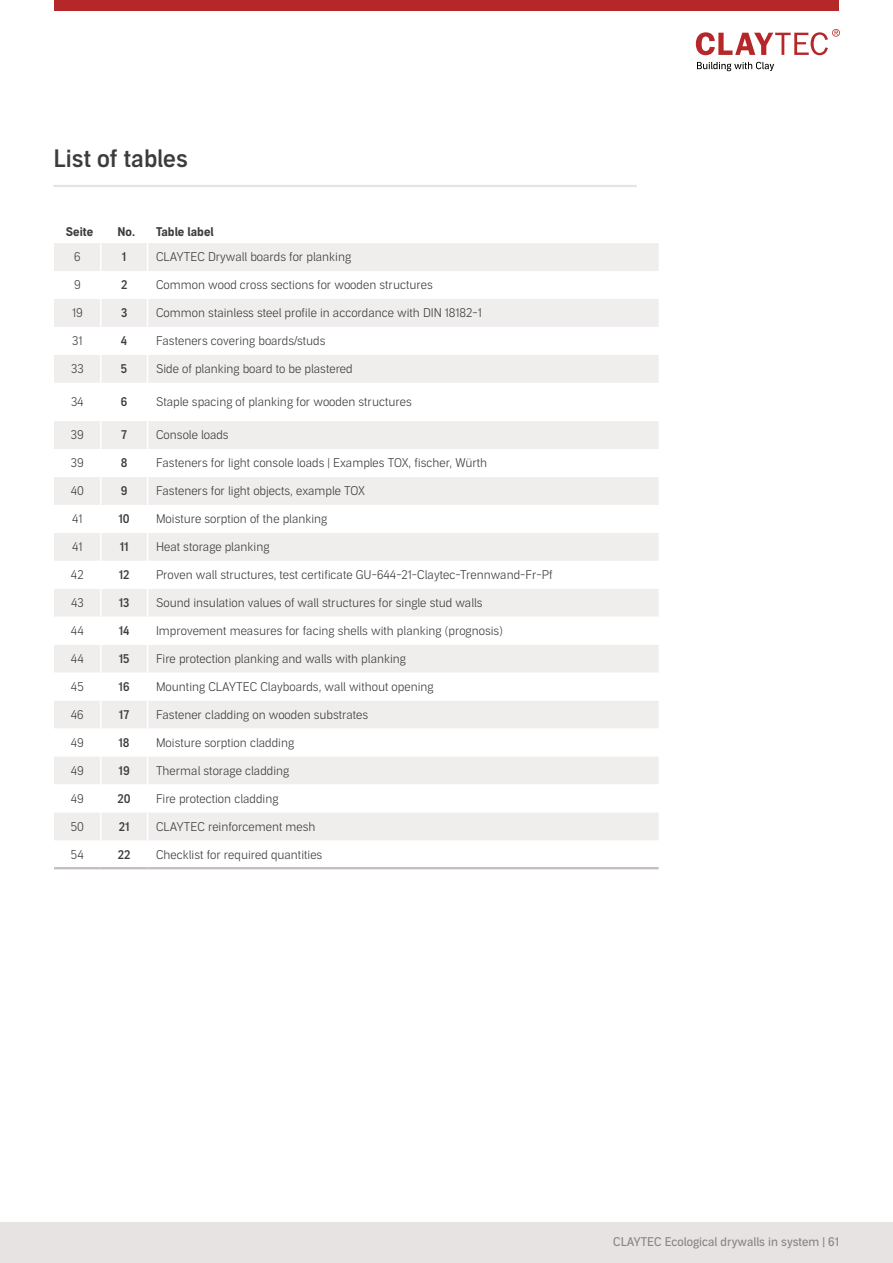
<style>
.page{position:relative;width:893px;height:1263px;background:#fff}
.page>*{position:absolute;margin:0;border:0;box-sizing:border-box;transform-origin:0 0}
.t1{font:500 24px "Aago";color:#3c3c3b}
.t2{font:300 12px "Aago";color:#3c3c3b}
.t3{font:12px "Aago";color:#878787}
.t4{font:500 12px "Aago";color:#3c3c3b}
.t5{font:700 12px "Aago";color:#3c3c3b}
</style>
<div class="page">
<div style="left:54px;top:0;width:785px;height:11px;background:#b52729"></div>
<svg style="left:696px;top:29px;width:144px;height:26px"></svg>
<svg style="left:697px;top:62px;width:77px;height:9px"></svg>
<div style="left:54px;top:243px;width:605px;height:597px;background:#f0eded"></div>
<svg style="left:54px;top:271px;width:605px;height:541px"></svg>
<hr style="left:100px;top:243px;width:2px;height:28px;background:#fff">
<hr style="left:100px;top:271px;width:2px;height:28px;background:#fff">
<hr style="left:100px;top:299px;width:2px;height:28px;background:#fff">
<hr style="left:100px;top:327px;width:2px;height:28px;background:#fff">
<hr style="left:100px;top:355px;width:2px;height:28px;background:#fff">
<svg style="left:147px;top:243px;width:1px;height:140px"></svg>
<hr style="left:100px;top:383px;width:2px;height:38px;background:#fff">
<hr style="left:147px;top:383px;width:1px;height:38px;background:#fff">
<hr style="left:100px;top:421px;width:2px;height:28px;background:#fff">
<hr style="left:100px;top:449px;width:2px;height:28px;background:#fff">
<hr style="left:100px;top:477px;width:2px;height:28px;background:#fff">
<hr style="left:100px;top:505px;width:2px;height:28px;background:#fff">
<hr style="left:100px;top:533px;width:2px;height:28px;background:#fff">
<hr style="left:100px;top:561px;width:2px;height:28px;background:#fff">
<hr style="left:100px;top:589px;width:2px;height:28px;background:#fff">
<hr style="left:100px;top:617px;width:2px;height:28px;background:#fff">
<hr style="left:100px;top:645px;width:2px;height:28px;background:#fff">
<hr style="left:100px;top:673px;width:2px;height:27px;background:#fff">
<hr style="left:100px;top:700px;width:2px;height:28px;background:#fff">
<hr style="left:100px;top:728px;width:2px;height:28px;background:#fff">
<hr style="left:100px;top:756px;width:2px;height:28px;background:#fff">
<hr style="left:100px;top:784px;width:2px;height:28px;background:#fff">
<hr style="left:100px;top:812px;width:2px;height:28px;background:#fff">
<svg style="left:147px;top:421px;width:1px;height:419px"></svg>
<hr style="left:54px;top:867px;width:47px;height:2px;background:#c5bbb9">
<hr style="left:101px;top:867px;width:47px;height:2px;background:#c5bbb9">
<hr style="left:148px;top:867px;width:511px;height:2px;background:#c5bbb9">
<hr style="left:53px;top:185px;width:584px;height:2px;background:#e7e3e2">
<div style="left:0;top:1222px;width:893px;height:41px;background:#e7e3e2"></div>
<h1 class="t1" style="left:53px;top:144px;width:136px">List of tables</h1>
<p class="t5" style="left:66px;top:225px;width:29px">Seite</p>
<p class="t5" style="left:117px;top:225px;width:98px">No. Table label</p>
<p class="t2" style="left:74px;top:250px;width:8px">6</p>
<p class="t4" style="left:122px;top:250px;width:6px">1</p>
<p class="t2" style="left:156px;top:250px;width:197px">CLAYTEC Drywall boards for planking</p>
<p class="t2" style="left:74px;top:278px;width:8px">9</p>
<p class="t4" style="left:121px;top:278px;width:8px">2</p>
<p class="t2" style="left:156px;top:278px;width:278px">Common wood cross sections for wooden structures</p>
<p class="t2" style="left:72px;top:306px;width:12px">19</p>
<p class="t4" style="left:121px;top:306px;width:8px">3</p>
<p class="t2" style="left:156px;top:306px;width:327px">Common stainless steel profile in accordance with DIN 18182-1</p>
<p class="t2" style="left:72px;top:334px;width:12px">31</p>
<p class="t4" style="left:121px;top:334px;width:8px">4</p>
<p class="t2" style="left:156px;top:334px;width:171px">Fasteners covering boards/studs</p>
<p class="t2" style="left:71px;top:362px;width:14px">33</p>
<p class="t4" style="left:121px;top:362px;width:8px">5</p>
<p class="t2" style="left:156px;top:362px;width:198px">Side of planking board to be plastered</p>
<p class="t2" style="left:71px;top:395px;width:14px">34</p>
<p class="t4" style="left:121px;top:395px;width:8px">6</p>
<p class="t2" style="left:156px;top:395px;width:257px">Staple spacing of planking for wooden structures</p>
<p class="t2" style="left:71px;top:428px;width:14px">39</p>
<p class="t4" style="left:121px;top:428px;width:7px">7</p>
<p class="t2" style="left:156px;top:428px;width:74px">Console loads</p>
<p class="t2" style="left:71px;top:456px;width:14px">39</p>
<p class="t4" style="left:121px;top:456px;width:8px">8</p>
<p class="t2" style="left:156px;top:456px;width:333px">Fasteners for light console loads | Examples TOX, fischer, Würth</p>
<p class="t2" style="left:71px;top:484px;width:15px">40</p>
<p class="t4" style="left:121px;top:484px;width:8px">9</p>
<p class="t2" style="left:156px;top:484px;width:211px">Fasteners for light objects, example TOX</p>
<p class="t2" style="left:72px;top:512px;width:12px">41</p>
<p class="t4" style="left:118px;top:512px;width:13px">10</p>
<p class="t2" style="left:156px;top:512px;width:173px">Moisture sorption of the planking</p>
<p class="t2" style="left:72px;top:540px;width:12px">41</p>
<p class="t4" style="left:120px;top:540px;width:10px">11</p>
<p class="t2" style="left:156px;top:540px;width:115px">Heat storage planking</p>
<p class="t2" style="left:71px;top:568px;width:14px">42</p>
<p class="t4" style="left:119px;top:568px;width:12px">12</p>
<p class="t2" style="left:156px;top:568px;width:398px">Proven wall structures, test certificate GU-644-21-Claytec-Trennwand-Fr-Pf</p>
<p class="t2" style="left:71px;top:596px;width:14px">43</p>
<p class="t4" style="left:119px;top:596px;width:12px">13</p>
<p class="t2" style="left:156px;top:596px;width:328px">Sound insulation values of wall structures for single stud walls</p>
<p class="t2" style="left:71px;top:624px;width:14px">44</p>
<p class="t4" style="left:119px;top:624px;width:12px">14</p>
<p class="t2" style="left:156px;top:624px;width:349px">Improvement measures for facing shells with planking (prognosis)</p>
<p class="t2" style="left:71px;top:652px;width:14px">44</p>
<p class="t4" style="left:119px;top:652px;width:12px">15</p>
<p class="t2" style="left:156px;top:652px;width:251px">Fire protection planking and walls with planking</p>
<p class="t2" style="left:71px;top:680px;width:14px">45</p>
<p class="t4" style="left:119px;top:680px;width:13px">16</p>
<p class="t2" style="left:156px;top:680px;width:279px">Mounting CLAYTEC Clayboards, wall without opening</p>
<p class="t2" style="left:71px;top:708px;width:14px">46</p>
<p class="t4" style="left:119px;top:708px;width:12px">17</p>
<p class="t2" style="left:156px;top:708px;width:214px">Fastener cladding on wooden substrates</p>
<p class="t2" style="left:71px;top:736px;width:14px">49</p>
<p class="t4" style="left:119px;top:735px;width:13px">18</p>
<p class="t2" style="left:156px;top:736px;width:140px">Moisture sorption cladding</p>
<p class="t2" style="left:71px;top:764px;width:14px">49</p>
<p class="t4" style="left:119px;top:763px;width:13px">19</p>
<p class="t2" style="left:156px;top:764px;width:135px">Thermal storage cladding</p>
<p class="t2" style="left:71px;top:791px;width:14px">49</p>
<p class="t4" style="left:118px;top:791px;width:15px">20</p>
<p class="t2" style="left:156px;top:791px;width:124px">Fire protection cladding</p>
<p class="t2" style="left:71px;top:819px;width:15px">50</p>
<p class="t4" style="left:119px;top:819px;width:12px">21</p>
<p class="t2" style="left:156px;top:819px;width:161px">CLAYTEC reinforcement mesh</p>
<p class="t2" style="left:71px;top:847px;width:14px">54</p>
<p class="t4" style="left:118px;top:847px;width:14px">22</p>
<p class="t2" style="left:156px;top:847px;width:168px">Checklist for required quantities</p>
<p class="t3" style="left:613px;top:1235px;width:227px">CLAYTEC Ecological drywalls in system | 61</p>
</div>
